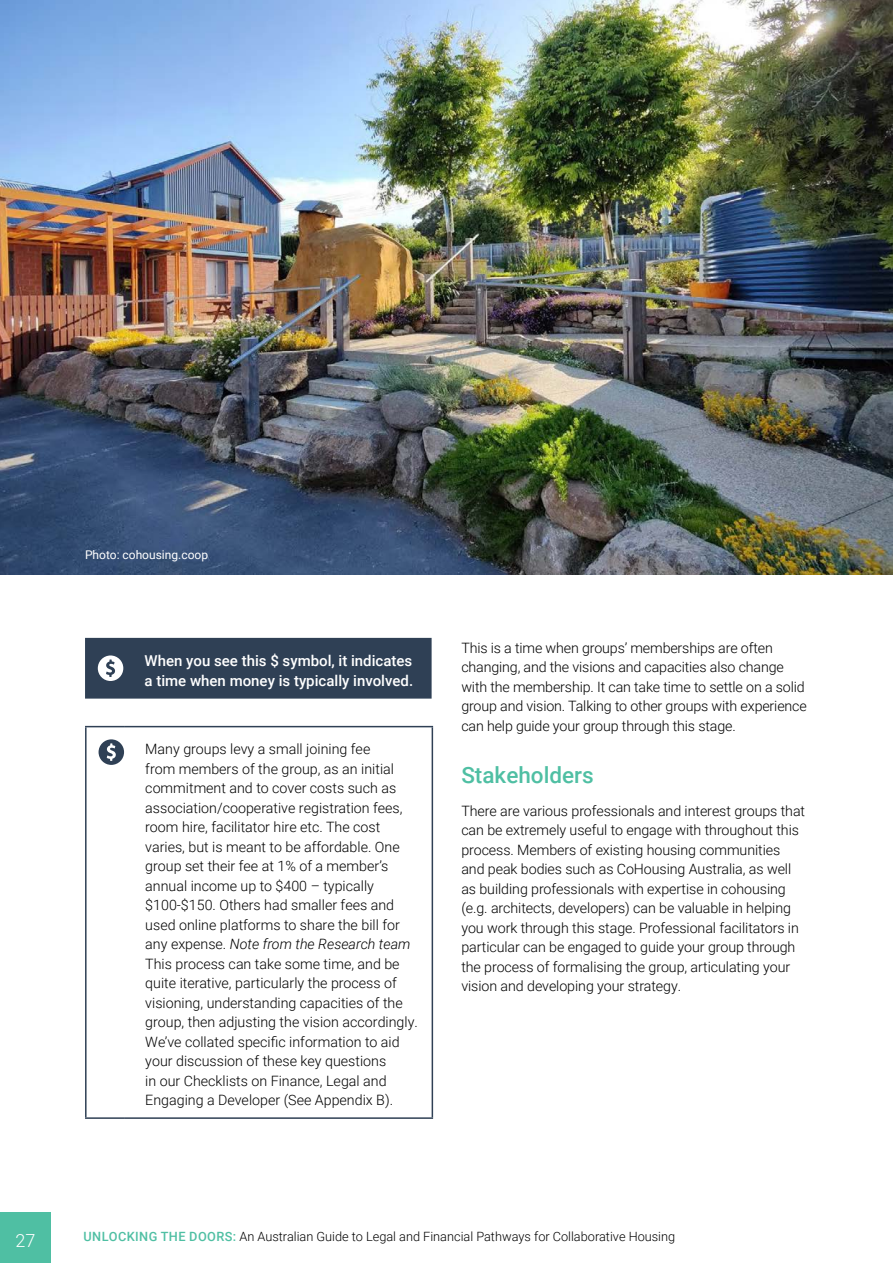
<style>
.page{position:relative;width:893px;height:1263px;background:#fff}
.page>*{position:absolute;margin:0;border:0;box-sizing:border-box;transform-origin:0 0}
.CHA_H2_Heading_2{font:500 22.5px "Roboto";color:#4fbfa3}
.t1{font:300 18px "Roboto";color:#fff}
.CHA_H4_Heading_4{font:500 15px/19.5px "Roboto";color:#fff}
.CHA_P_Paragraph{font:300 14.25px/19.5px "Roboto";letter-spacing:-.005em;color:#000}
.t2{font:300 12.75px "Roboto";color:#000}
.CHA_Credit{font:12px "Roboto";color:#fff}
.s1{font-style:italic}
.s2{font-weight:500;color:#4fbfa3}
</style>
<div class="page">
<div style="left:0;top:1212px;width:51px;height:51px;background:#4fbfa3"></div>
<div style="left:85px;top:638px;width:347px;height:61px;background:#2f4055"></div>
<hr style="left:85px;top:726px;width:39px;height:1px;background:#2f4055">
<hr style="left:85px;top:727px;width:2px;height:390px;background:#2f4055">
<hr style="left:124px;top:726px;width:309px;height:1px;background:#2f4055">
<hr style="left:432px;top:727px;width:1px;height:390px;background:#2f4055">
<hr style="left:85px;top:1117px;width:39px;height:2px;background:#2f4055">
<hr style="left:124px;top:1117px;width:309px;height:2px;background:#2f4055">
<svg style="left:99px;top:739px;width:25px;height:26px"></svg>
<img style="left:0;top:0;width:893px;height:574px">
<p class="t1" style="left:16px;top:1228px;width:21px">27</p>
<p class="CHA_Credit" style="left:85px;top:546px;width:125px">Photo: cohousing.coop</p>
<h4 class="CHA_H4_Heading_4" style="left:145px;top:651px;width:270px">When you see this $ symbol, it indicates a time when money is typically involved.</h4>
<p class="CHA_P_Paragraph" style="left:145px;top:739px;width:274px">Many groups levy a small joining fee<br>from members of the group, as an initial commitment and to cover costs such as association/cooperative registration fees, room hire, facilitator hire etc. The cost varies, but is meant to be affordable. One group set their fee at 1% of a member’s annual income up to $400 – typically $100-$150. Others had smaller fees and used online platforms to share the bill for any expense. <span class="s1">Note from the Research team </span>This process can take some time, and be quite iterative, particularly the process of visioning, understanding capacities of the group, then adjusting the vision accordingly.<br>We’ve collated specific information to aid your discussion of these key questions<br>in our Checklists on Finance, Legal and Engaging a Developer (See Appendix B).</p>
<p class="CHA_P_Paragraph" style="left:461px;top:637px;width:347px">This is a time when groups’ memberships are often changing, and the visions and capacities also change with the membership. It can take time to settle on a solid group and vision. Talking to other groups with experience can help guide your group through this stage.</p>
<h2 class="CHA_H2_Heading_2" style="left:461px;top:759px;width:134px">Stakeholders</h2>
<p class="CHA_P_Paragraph" style="left:461px;top:800px;width:345px">There are various professionals and interest groups that can be extremely useful to engage with throughout this process. Members of existing housing communities and peak bodies such as CoHousing Australia, as well as building professionals with expertise in cohousing (e.g. architects, developers) can be valuable in helping you work through this stage. Professional facilitators in particular can be engaged to guide your group through the process of formalising the group, articulating your vision and developing your strategy.</p>
<p class="t2" style="left:84px;top:1227px;width:593px"><span class="s2">UNLOCKING THE DOORS:</span> An Australian Guide to Legal and Financial Pathways for Collaborative Housing</p>
</div>
